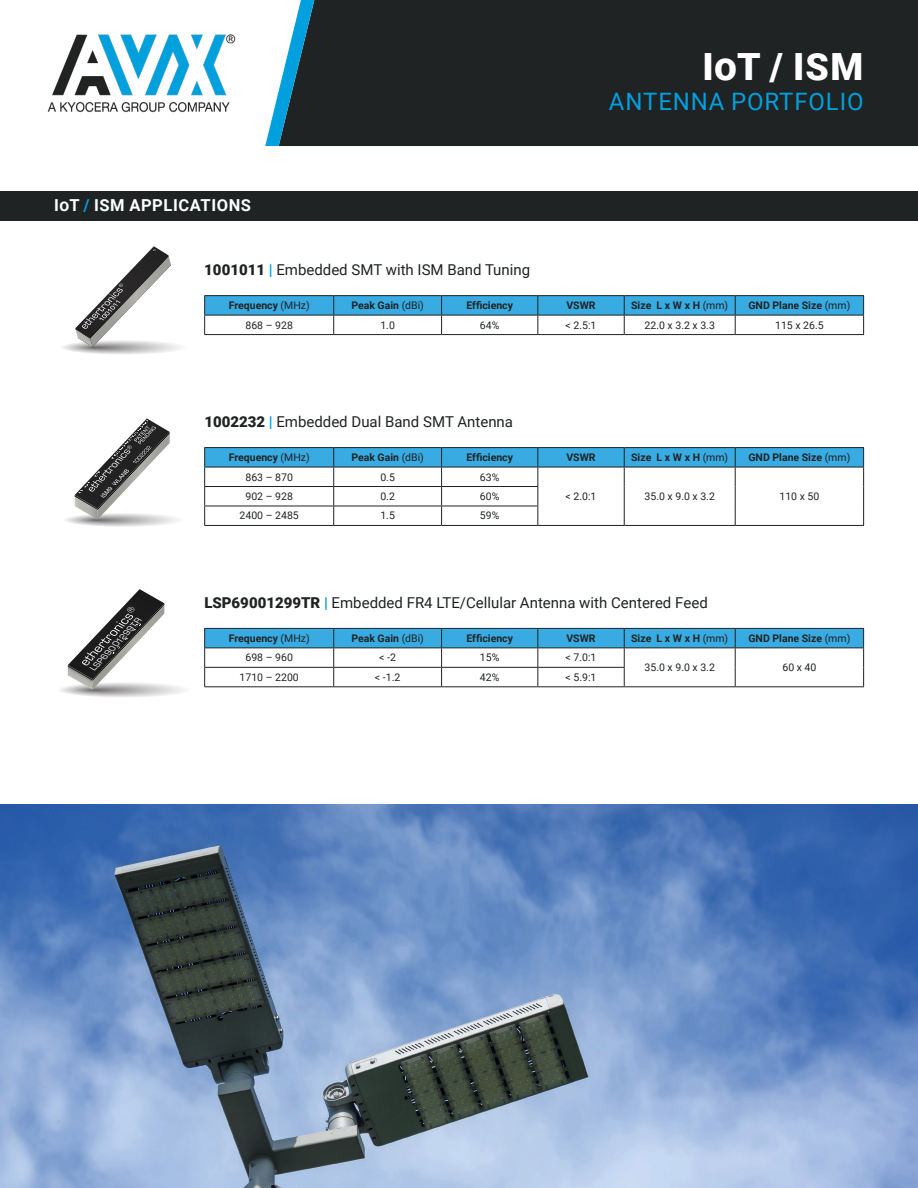
<style>
.page{position:relative;width:918px;height:1188px;background:#fff}
.page>*{position:absolute;margin:0;border:0;box-sizing:border-box;transform-origin:0 0}
.t1{font:900 37.5px "Roboto";letter-spacing:.025em;color:#fff}
.t2{font:24px "Roboto";letter-spacing:.035em;color:#00a0df}
.t3{font:700 16.5px "Roboto";letter-spacing:.035em;color:#fff}
.t4{font:15px "Roboto";color:#202323}
.t5{font:700 10.5px "Roboto";color:#202323}
.t6{font:10.5px "Roboto";color:#202323}
.t7{font:italic 8.85px "Eurostile";color:#fff}
.s1{color:#00a0df}
.s2{font-weight:900}
.s3{font-weight:900;color:#00a0df}
.s4{font-weight:400}
</style>
<div class="page">
<div style="left:314px;top:0;width:604px;height:146px;background:#202323"></div>
<svg style="left:265px;top:0;width:49px;height:146px"></svg>
<img style="left:47px;top:34px;width:189px;height:79px">
<svg style="left:0;top:805px;width:918px;height:383px;background:#6c8bb7"></svg>
<hr style="left:538px;top:334px;width:86px;height:1px;background:#202323">
<hr style="left:204px;top:295px;width:130px;height:1px;background:#202323">
<hr style="left:334px;top:295px;width:108px;height:1px;background:#202323">
<hr style="left:442px;top:295px;width:96px;height:1px;background:#202323">
<hr style="left:538px;top:295px;width:86px;height:1px;background:#202323">
<hr style="left:624px;top:295px;width:111px;height:1px;background:#202323">
<hr style="left:735px;top:295px;width:129px;height:1px;background:#202323">
<svg style="left:204px;top:296px;width:660px;height:38px"></svg>
<hr style="left:204px;top:334px;width:130px;height:1px;background:#202323">
<hr style="left:334px;top:334px;width:108px;height:1px;background:#202323">
<hr style="left:442px;top:334px;width:96px;height:1px;background:#202323">
<hr style="left:624px;top:334px;width:111px;height:1px;background:#202323">
<hr style="left:735px;top:334px;width:129px;height:1px;background:#202323">
<svg style="left:62px;top:246px;width:119px;height:108px"></svg>
<div style="left:0;top:191px;width:918px;height:29px;background:#202323"></div>
<svg style="left:65px;top:418px;width:113px;height:109px"></svg>
<hr style="left:538px;top:525px;width:86px;height:1px;background:#202323">
<hr style="left:204px;top:447px;width:130px;height:1px;background:#202323">
<hr style="left:334px;top:447px;width:108px;height:1px;background:#202323">
<hr style="left:442px;top:447px;width:96px;height:1px;background:#202323">
<hr style="left:538px;top:447px;width:86px;height:1px;background:#202323">
<hr style="left:624px;top:447px;width:111px;height:1px;background:#202323">
<hr style="left:735px;top:447px;width:129px;height:1px;background:#202323">
<svg style="left:204px;top:448px;width:660px;height:77px"></svg>
<hr style="left:204px;top:525px;width:130px;height:1px;background:#202323">
<hr style="left:334px;top:525px;width:108px;height:1px;background:#202323">
<hr style="left:442px;top:525px;width:96px;height:1px;background:#202323">
<hr style="left:624px;top:525px;width:111px;height:1px;background:#202323">
<hr style="left:735px;top:525px;width:129px;height:1px;background:#202323">
<svg style="left:60px;top:589px;width:124px;height:108px"></svg>
<hr style="left:204px;top:686px;width:130px;height:1px;background:#202323">
<hr style="left:334px;top:686px;width:108px;height:1px;background:#202323">
<hr style="left:442px;top:686px;width:96px;height:1px;background:#202323">
<hr style="left:538px;top:686px;width:86px;height:1px;background:#202323">
<hr style="left:624px;top:686px;width:111px;height:1px;background:#202323">
<hr style="left:735px;top:686px;width:129px;height:1px;background:#202323">
<svg style="left:204px;top:628px;width:660px;height:58px"></svg>
<h3 class="t3" style="left:54px;top:193px;width:198px">IoT <span class="s1">/</span> ISM APPLICATIONS</h3>
<h1 class="t1" style="left:702px;top:41px;width:162px">IoT / ISM</h1>
<h2 class="t2" style="left:609px;top:85px;width:256px">ANTENNA PORTFOLIO</h2>
<h3 class="t4" style="left:204px;top:259px;width:327px"><span class="s2">1001011</span> <span class="s3">|</span> Embedded SMT with ISM Band Tuning</h3>
<p class="t5" style="left:229px;top:298px;width:82px">Frequency <span class="s4">(MHz)</span></p>
<p class="t5" style="left:351px;top:298px;width:74px">Peak Gain <span class="s4">(dBi)</span></p>
<p class="t5" style="left:466px;top:298px;width:48px">Efficiency</p>
<p class="t5" style="left:566px;top:298px;width:31px">VSWR</p>
<p class="t5" style="left:631px;top:298px;width:99px">Size L x W x H <span class="s4">(mm)</span></p>
<p class="t5" style="left:748px;top:298px;width:103px">GND Plane Size <span class="s4">(mm)</span></p>
<p class="t6" style="left:245px;top:317px;width:49px">868 – 928</p>
<p class="t6" style="left:380px;top:317px;width:16px">1.0</p>
<p class="t6" style="left:480px;top:317px;width:21px">64%</p>
<p class="t6" style="left:566px;top:317px;width:32px">&lt; 2.5:1</p>
<p class="t6" style="left:645px;top:317px;width:72px">22.0 x 3.2 x 3.3</p>
<p class="t6" style="left:775px;top:317px;width:50px">115 x 26.5</p>
<p class="t7" style="left:88px;top:665px;width:71px;rotate:-47deg">LSP69001299TR</p>
<h3 class="t4" style="left:204px;top:411px;width:310px"><span class="s2">1002232</span> <span class="s3">|</span> Embedded Dual Band SMT Antenna</h3>
<p class="t5" style="left:229px;top:450px;width:82px">Frequency <span class="s4">(MHz)</span></p>
<p class="t5" style="left:351px;top:450px;width:74px">Peak Gain <span class="s4">(dBi)</span></p>
<p class="t5" style="left:466px;top:450px;width:48px">Efficiency</p>
<p class="t5" style="left:566px;top:450px;width:31px">VSWR</p>
<p class="t5" style="left:631px;top:450px;width:99px">Size L x W x H <span class="s4">(mm)</span></p>
<p class="t5" style="left:748px;top:450px;width:103px">GND Plane Size <span class="s4">(mm)</span></p>
<p class="t6" style="left:245px;top:469px;width:49px">863 – 870</p>
<p class="t6" style="left:380px;top:469px;width:16px">0.5</p>
<p class="t6" style="left:480px;top:469px;width:21px">63%</p>
<p class="t6" style="left:245px;top:489px;width:49px">902 – 928</p>
<p class="t6" style="left:380px;top:489px;width:16px">0.2</p>
<p class="t6" style="left:480px;top:489px;width:21px">60%</p>
<p class="t6" style="left:566px;top:489px;width:32px">&lt; 2.0:1</p>
<p class="t6" style="left:645px;top:489px;width:72px">35.0 x 9.0 x 3.2</p>
<p class="t6" style="left:779px;top:489px;width:41px">110 x 50</p>
<p class="t6" style="left:240px;top:508px;width:61px">2400 – 2485</p>
<p class="t6" style="left:380px;top:508px;width:16px">1.5</p>
<p class="t6" style="left:480px;top:508px;width:21px">59%</p>
<h3 class="t4" style="left:204px;top:592px;width:505px"><span class="s2">LSP69001299TR</span> <span class="s3">|</span> Embedded FR4 LTE/Cellular Antenna with Centered Feed</h3>
<p class="t5" style="left:229px;top:631px;width:82px">Frequency <span class="s4">(MHz)</span></p>
<p class="t5" style="left:351px;top:631px;width:74px">Peak Gain <span class="s4">(dBi)</span></p>
<p class="t5" style="left:466px;top:631px;width:48px">Efficiency</p>
<p class="t5" style="left:566px;top:631px;width:31px">VSWR</p>
<p class="t5" style="left:631px;top:631px;width:99px">Size L x W x H <span class="s4">(mm)</span></p>
<p class="t5" style="left:748px;top:631px;width:103px">GND Plane Size <span class="s4">(mm)</span></p>
<p class="t6" style="left:245px;top:650px;width:49px">698 – 960</p>
<p class="t6" style="left:379px;top:650px;width:18px">&lt; -2</p>
<p class="t6" style="left:480px;top:650px;width:21px">15%</p>
<p class="t6" style="left:566px;top:650px;width:32px">&lt; 7.0:1</p>
<p class="t6" style="left:645px;top:660px;width:72px">35.0 x 9.0 x 3.2</p>
<p class="t6" style="left:782px;top:660px;width:36px">60 x 40</p>
<p class="t6" style="left:240px;top:670px;width:61px">1710 – 2200</p>
<p class="t6" style="left:375px;top:670px;width:27px">&lt; -1.2</p>
<p class="t6" style="left:480px;top:670px;width:21px">42%</p>
<p class="t6" style="left:566px;top:670px;width:32px">&lt; 5.9:1</p>
</div>
